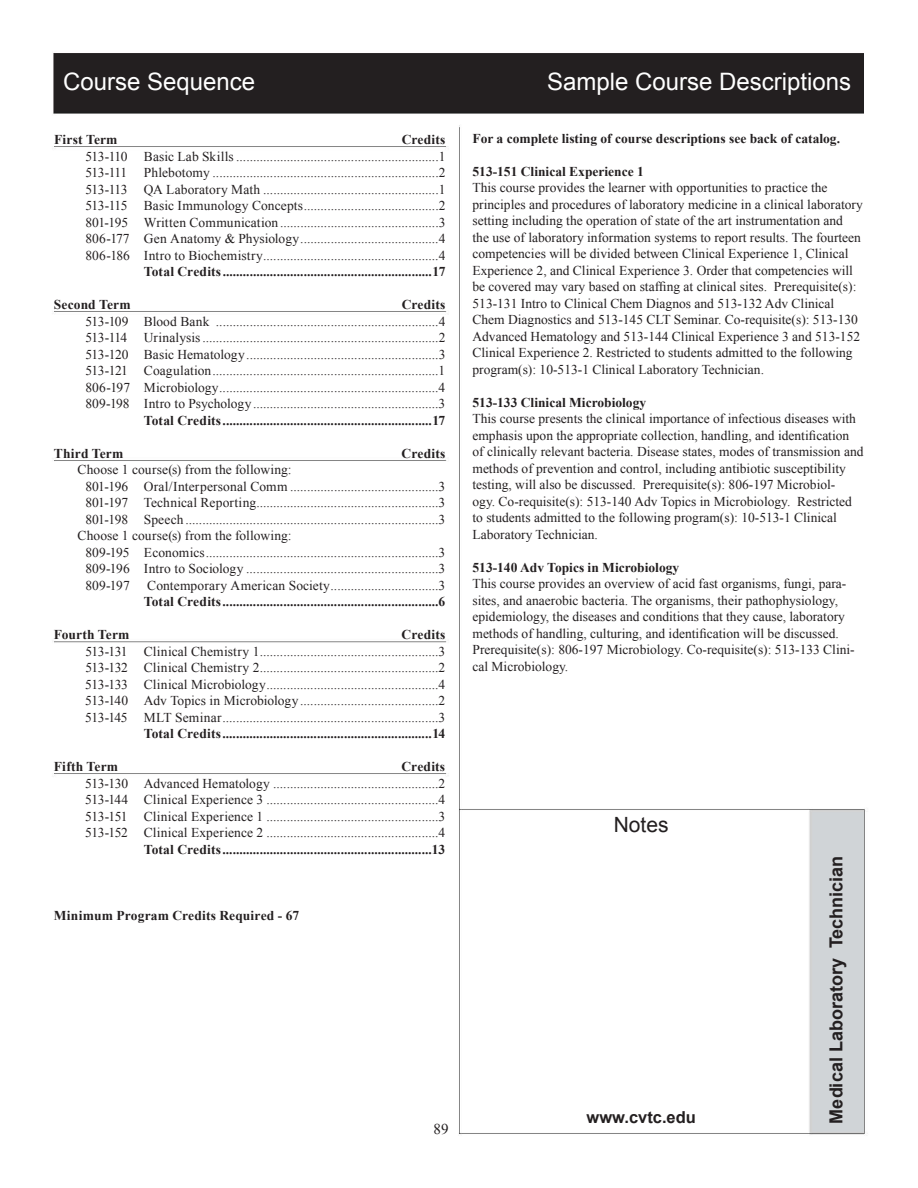
<style>
.page{position:relative;width:918px;height:1188px;background:#fff}
.page>*{position:absolute;margin:0;border:0;box-sizing:border-box;transform-origin:0 0}
.t1{font:24px "Arial";color:#fff}
.t2{font:21px "Arial";color:#231f20}
.t3{font:700 18px "Arial";color:#231f20}
.t4{font:700 16.5px "Arial";color:#231f20}
.t5{font:15px "Times New Roman";color:#231f20}
.t6{font:13.5px/16.5px "Times New Roman";color:#231f20}
.t7{font:700 13.5px/16.5px "Times New Roman";color:#231f20}
.t8{font:700 13.5px "Times New Roman";letter-spacing:.02em;color:#231f20}
.s1{font-weight:700}
.s2{font-weight:400}
</style>
<div class="page">
<img style="left:53px;top:53px;width:812px;height:1082px">
<h1 class="t1" style="left:63px;top:66px;width:194px">Course Sequence</h1>
<h1 class="t1" style="left:547px;top:66px;width:306px">Sample Course Descriptions</h1>
<p class="t7" style="left:54px;top:131px;width:65px">First Term</p>
<p class="t6" style="left:85px;top:131px;width:362px;text-align:justify;text-indent:316px"><span class="s1">Credits </span>513-110 Basic Lab Skills ............................................................1<br>513-111</p>
<p class="t6" style="left:85px;top:164px;width:362px;text-align:right">Phlebotomy ...................................................................2<br>513-113 QA Laboratory Math ....................................................1<br>513-115 Basic Immunology Concepts........................................2<br>801-195 Written Communication ...............................................3<br>806-177 Gen Anatomy &amp; Physiology.........................................4<br>806-186 Intro to Biochemistry....................................................4<br><span class="s1">Total Credits..............................................................17</span></p>
<p class="t7" style="left:54px;top:296px;width:78px">Second Term</p>
<p class="t6" style="left:85px;top:296px;width:362px;text-align:right"><span class="s1">Credits<br></span>513-109 Blood Bank ..................................................................4<br>513-114 Urinalysis ......................................................................2<br>513-120 Basic Hematology.........................................................3<br>513-121 Coagulation...................................................................1<br>806-197 Microbiology.................................................................4<br>809-198 Intro to Psychology.......................................................3<br><span class="s1">Total Credits..............................................................17</span></p>
<p class="t7" style="left:54px;top:444px;width:71px">Third Term</p>
<p class="t7" style="left:402px;top:444px;width:45px">Credits</p>
<p class="t6" style="left:78px;top:461px;width:216px">Choose 1 course(s) from the following:</p>
<p class="t6" style="left:85px;top:478px;width:362px">801-196 Oral/Interpersonal Comm ............................................3</p>
<p class="t6" style="left:85px;top:494px;width:361px">801-197 Technical Reporting......................................................3</p>
<p class="t6" style="left:85px;top:511px;width:362px">801-198 Speech ...........................................................................3</p>
<p class="t6" style="left:77px;top:527px;width:216px">Choose 1 course(s) from the following:</p>
<p class="t6" style="left:85px;top:544px;width:362px">809-195 Economics.....................................................................3</p>
<p class="t6" style="left:85px;top:560px;width:361px">809-196 Intro to Sociology .........................................................3</p>
<p class="t6" style="left:85px;top:577px;width:46px">809-197</p>
<p class="t7" style="left:144px;top:576px;width:303px"><span class="s2">Contemporary American Society................................3<br></span>Total Credits................................................................6</p>
<p class="t7" style="left:54px;top:626px;width:77px">Fourth Term</p>
<p class="t6" style="left:85px;top:626px;width:362px;text-align:right"><span class="s1">Credits<br></span>513-131 Clinical Chemistry 1.....................................................3<br>513-132 Clinical Chemistry 2.....................................................2<br>513-133 Clinical Microbiology...................................................4<br>513-140 Adv Topics in Microbiology .........................................2<br>513-145 MLT Seminar................................................................3<br><span class="s1">Total Credits..............................................................14</span></p>
<p class="t8" style="left:54px;top:757px;width:66px">Fifth Term</p>
<p class="t6" style="left:85px;top:758px;width:362px;text-align:right"><span class="s1">Credits<br></span>513-130 Advanced Hematology .................................................2<br>513-144 Clinical Experience 3 ...................................................4<br>513-151 Clinical Experience 1 ...................................................3<br>513-152 Clinical Experience 2 ...................................................4<br><span class="s1">Total Credits..............................................................13</span></p>
<p class="t7" style="left:54px;top:906px;width:247px">Minimum Program Credits Required - 67</p>
<p class="t5" style="left:434px;top:1119px;width:16px">89</p>
<p class="t7" style="left:473px;top:130px;width:369px">For a complete listing of course descriptions see back of catalog.</p>
<p class="t7" style="left:473px;top:163px;width:173px">513-151 Clinical Experience 1</p>
<p class="t6" style="left:473px;top:179px;width:392px">This course provides the learner with opportunities to practice the principles and procedures of laboratory medicine in a clinical laboratory setting including the operation of state of the art instrumentation and the use of laboratory information systems to report results. The fourteen</p>
<p class="t6" style="left:473px;top:245px;width:385px">competencies will be divided between Clinical Experience 1, Clinical<br>Experience 2, and Clinical Experience 3. Order that competencies will be covered may vary based on staffing at clinical sites. Prerequisite(s):</p>
<p class="t6" style="left:473px;top:295px;width:363px">513-131 Intro to Clinical Chem Diagnos and 513-132 Adv Clinical</p>
<p class="t6" style="left:473px;top:311px;width:389px">Chem Diagnostics and 513-145 CLT Seminar. Co-requisite(s): 513-130<br>Advanced Hematology and 513-144 Clinical Experience 3 and 513-152<br>Clinical Experience 2. Restricted to students admitted to the following</p>
<p class="t6" style="left:473px;top:361px;width:293px">program(s): 10-513-1 Clinical Laboratory Technician.</p>
<p class="t7" style="left:473px;top:394px;width:175px">513-133 Clinical Microbiology</p>
<p class="t6" style="left:473px;top:410px;width:385px">This course presents the clinical importance of infectious diseases with</p>
<p class="t6" style="left:473px;top:427px;width:378px">emphasis upon the appropriate collection, handling, and identification</p>
<p class="t6" style="left:473px;top:443px;width:393px">of clinically relevant bacteria. Disease states, modes of transmission and methods of prevention and control, including antibiotic susceptibility testing, will also be discussed. Prerequisite(s): 806-197 Microbiol-<br>ogy. Co-requisite(s): 513-140 Adv Topics in Microbiology. Restricted</p>
<p class="t6" style="left:473px;top:509px;width:366px">to students admitted to the following program(s): 10-513-1 Clinical<br>Laboratory Technician.</p>
<p class="t7" style="left:473px;top:559px;width:208px">513-140 Adv Topics in Microbiology</p>
<p class="t6" style="left:473px;top:575px;width:375px">This course provides an overview of acid fast organisms, fungi, para&shy;sites, and anaerobic bacteria. The organisms, their pathophysiology, epidemiology, the diseases and conditions that they cause, laboratory</p>
<p class="t6" style="left:473px;top:625px;width:383px">methods of handling, culturing, and identification will be discussed.<br>Prerequisite(s): 806-197 Microbiology. Co-requisite(s): 513-133 Clini&shy;cal Microbiology.</p>
<h2 class="t2" style="left:614px;top:811px;width:56px">Notes</h2>
<p class="t4" style="left:587px;top:1106px;width:111px">www.cvtc.edu</p>
<p class="t3" style="left:824px;top:1124px;width:269px;rotate:-90deg">Medical Laboratory Technician</p>
</div>
